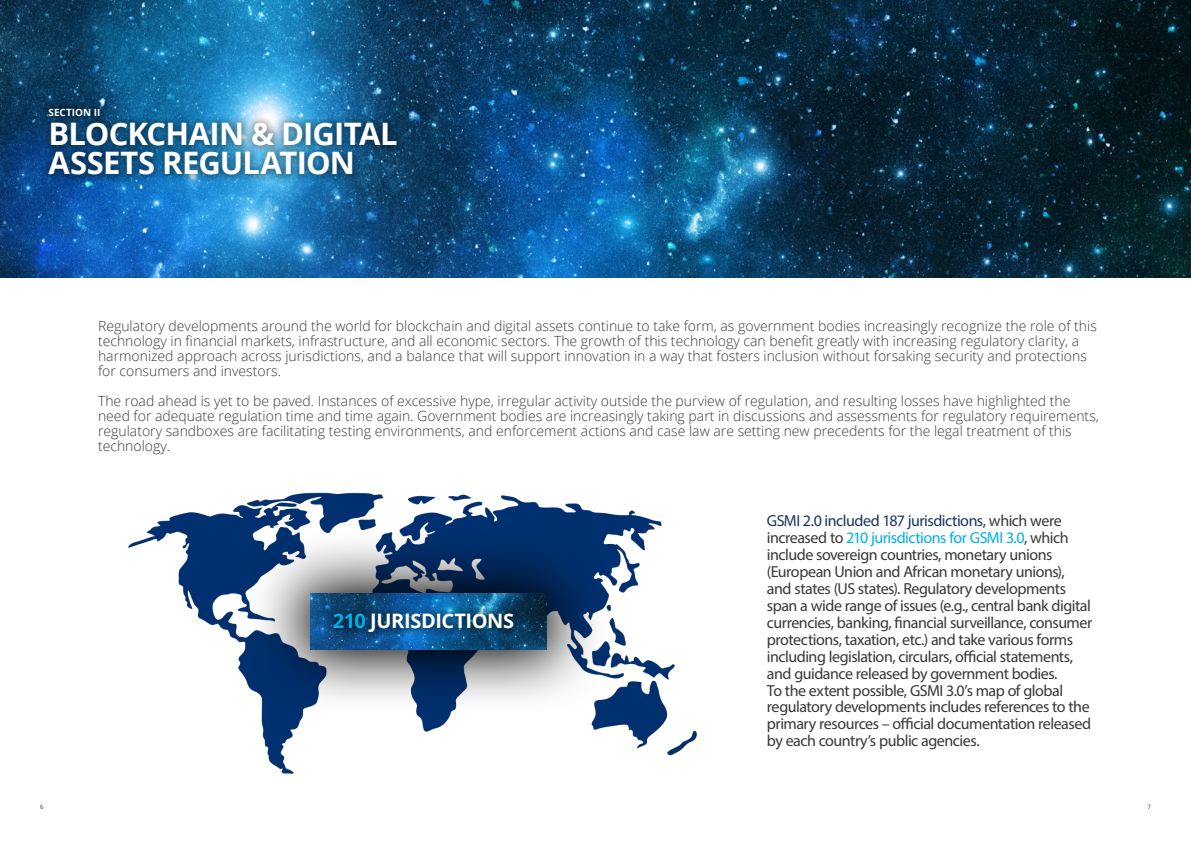
<style>
.page{position:relative;width:1191px;height:842px;background:#fff}
.page>*{position:absolute;margin:0;border:0;box-sizing:border-box;transform-origin:0 0}
.t1{font:700 31px/29px "Open Sans";letter-spacing:-.025em;color:#fff}
.t2{font:700 20px "Open Sans";letter-spacing:-.02em;color:#fff}
.t3{font:16px/17px "Myriad Pro";letter-spacing:-.03em;color:#383839}
.t4{font:300 14px/15px "Open Sans";color:#383839}
.t5{font:700 10px "Open Sans";color:#fff}
.t6{font:6px "Open Sans";color:#383839}
.s1{color:#00afea}
.s2{color:#17365f}
</style>
<div class="page">
<img style="left:0;top:0;width:1191px;height:277px">
<div style="left:40px;top:99px;width:366px;height:84px;background:#000;opacity:.36"></div>
<img style="left:128px;top:492px;width:569px;height:282px">
<svg style="left:248px;top:531px;width:360px;height:181px"></svg>
<img style="left:310px;top:593px;width:236px;height:57px">
<div style="left:324px;top:604px;width:198px;height:38px;background:#000;opacity:.36"></div>
<p class="t5" style="left:49px;top:105px;width:53px">SECTION II</p>
<h1 class="t1" style="left:49px;top:118px;width:351px">BLOCKCHAIN &amp; DIGITAL<br>ASSETS REGULATION</h1>
<p class="t4" style="left:98px;top:318px;width:1000px">Regulatory developments around the world for blockchain and digital assets continue to take form, as government bodies increasingly recognize the role of this technology in financial markets, infrastructure, and all economic sectors. The growth of this technology can benefit greatly with increasing regulatory clarity, a harmonized approach across jurisdictions, and a balance that will support innovation in a way that fosters inclusion without forsaking security and protections for consumers and investors.</p>
<p class="t4" style="left:98px;top:393px;width:1002px">The road ahead is yet to be paved. Instances of excessive hype, irregular activity outside the purview of regulation, and resulting losses have highlighted the need for adequate regulation time and time again. Government bodies are increasingly taking part in discussions and assessments for regulatory requirements, regulatory sandboxes are facilitating testing environments, and enforcement actions and case law are setting new precedents for the legal treatment of this technology.</p>
<h2 class="t2" style="left:333px;top:607px;width:183px"><span class="s1">210</span> JURISDICTIONS</h2>
<p class="t3" style="left:767px;top:511px;width:327px"><span class="s2">GSMI 2.0 included 187 jurisdictions,</span> which were increased to <span class="s1">210 jurisdictions for GSMI 3.0</span>, which include sovereign countries, monetary unions (European Union and African monetary unions), and states (US states). Regulatory developments span a wide range of issues (e.g., central bank digital currencies, banking, financial surveillance, consumer protections, taxation, etc.) and take various forms including legislation, circulars, official statements, and guidance released by government bodies.<br>To the extent possible, GSMI 3.0’s map of global regulatory developments includes references to the primary resources – official documentation released by each country’s public agencies.</p>
<p class="t6" style="left:40px;top:802px;width:5px">6</p>
<p class="t6" style="left:1147px;top:802px;width:5px">7</p>
</div>
